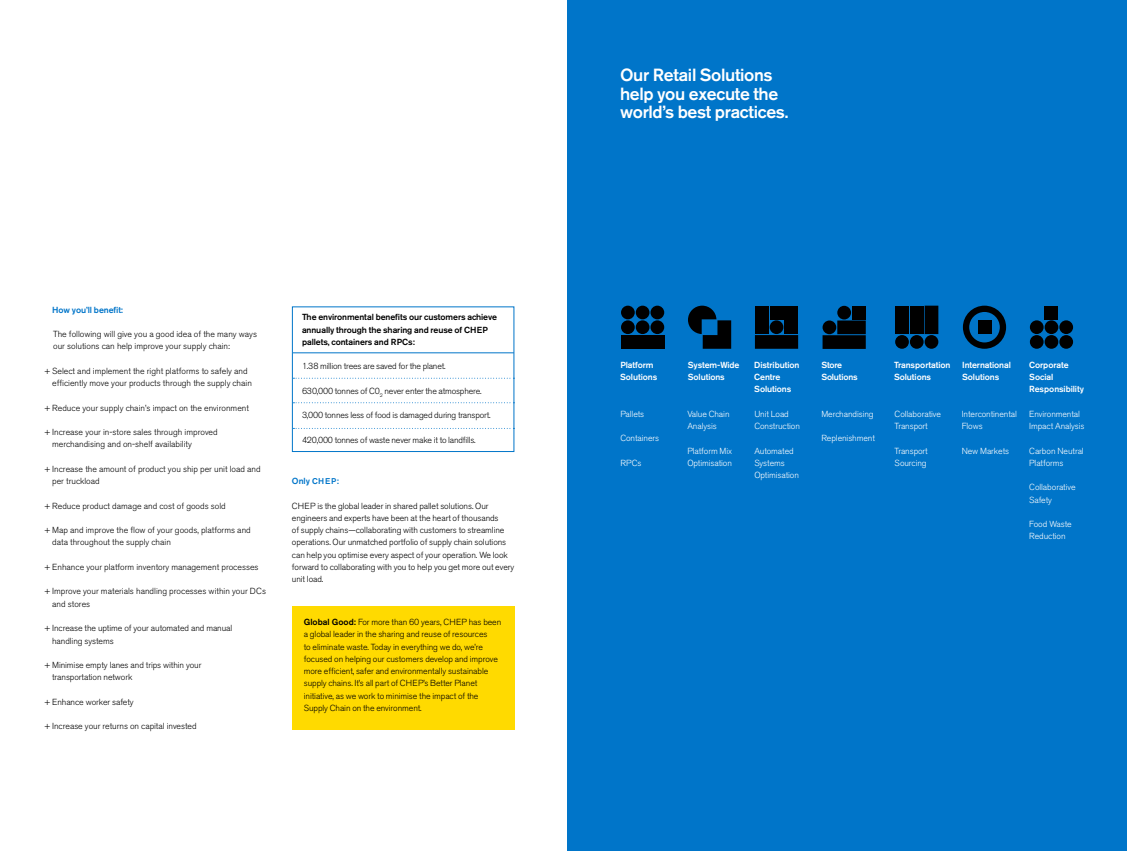
<style>
.page{position:relative;width:1127px;height:851px;background:#fff}
.page>*{position:absolute;margin:0;border:0;box-sizing:border-box;transform-origin:0 0}
.t1{font:500 17.5px/18.4px "Akzidenz Grotesk Pro";letter-spacing:-.02em;color:#fff}
.t2{font:300 8.75px/12.2px "Akzidenz Grotesk BE";color:#000}
.t3{font:300 8.75px/12.2px "Akzidenz Grotesk Pro";letter-spacing:-.01em;color:#000}
.t4{font:300 8.75px/12.2px "Akzidenz Grotesk Pro";letter-spacing:-.01em;color:#fff}
.t5{font:300 8.75px "Akzidenz Grotesk BE";letter-spacing:-.02em;color:#000}
.t6{font:500 8.75px/12.2px "Akzidenz Grotesk Pro";letter-spacing:-.01em;color:#fff}
.t7{font:500 8.75px/12.2px "Akzidenz Grotesk BE";letter-spacing:-.01em;color:#000}
.t8{font:500 8.75px "Akzidenz Grotesk BE";letter-spacing:-.01em;color:#0075c9}
.t9{font:500 8.75px "Akzidenz Grotesk Pro";color:#0075c9}
.s1{font-size:8.31px}
.s2{font-weight:500}
</style>
<div class="page">
<div style="left:567px;top:0;width:559px;height:850px;background:#0075c9"></div>
<div style="left:621px;top:335px;width:43px;height:14px;background:#000"></div>
<div style="left:621px;top:305px;width:13px;height:14px;background:#000;border-radius:50%"></div>
<div style="left:635px;top:305px;width:14px;height:14px;background:#000;border-radius:50%"></div>
<div style="left:650px;top:305px;width:14px;height:14px;background:#000;border-radius:50%"></div>
<div style="left:621px;top:320px;width:13px;height:14px;background:#000;border-radius:50%"></div>
<div style="left:635px;top:320px;width:14px;height:14px;background:#000;border-radius:50%"></div>
<div style="left:650px;top:320px;width:14px;height:14px;background:#000;border-radius:50%"></div>
<svg style="left:688px;top:305px;width:43px;height:44px"></svg>
<div style="left:754px;top:320px;width:14px;height:14px;background:#000"></div>
<div style="left:784px;top:320px;width:14px;height:14px;background:#000"></div>
<div style="left:754px;top:305px;width:14px;height:14px;background:#000"></div>
<div style="left:769px;top:305px;width:14px;height:14px;background:#000"></div>
<div style="left:784px;top:305px;width:14px;height:14px;background:#000"></div>
<svg style="left:754px;top:335px;width:44px;height:14px"></svg>
<div style="left:769px;top:320px;width:14px;height:14px;background:#000;border-radius:50%"></div>
<div style="left:894px;top:320px;width:14px;height:14px;background:#000"></div>
<svg style="left:924px;top:305px;width:14px;height:29px"></svg>
<div style="left:894px;top:335px;width:14px;height:14px;background:#000;border-radius:50%"></div>
<div style="left:909px;top:335px;width:14px;height:14px;background:#000;border-radius:50%"></div>
<div style="left:924px;top:335px;width:14px;height:14px;background:#000;border-radius:50%"></div>
<div style="left:909px;top:305px;width:14px;height:14px;background:#000"></div>
<div style="left:894px;top:305px;width:14px;height:14px;background:#000"></div>
<div style="left:909px;top:320px;width:14px;height:14px;background:#000"></div>
<svg style="left:962px;top:305px;width:43px;height:44px"></svg>
<div style="left:977px;top:320px;width:14px;height:14px;background:#000"></div>
<div style="left:1044px;top:305px;width:14px;height:14px;background:#000"></div>
<div style="left:1029px;top:335px;width:14px;height:14px;background:#000;border-radius:50%"></div>
<div style="left:1059px;top:320px;width:13px;height:14px;background:#000;border-radius:50%"></div>
<div style="left:1044px;top:320px;width:14px;height:14px;background:#000;border-radius:50%"></div>
<div style="left:1044px;top:335px;width:14px;height:14px;background:#000;border-radius:50%"></div>
<div style="left:1029px;top:320px;width:14px;height:14px;background:#000;border-radius:50%"></div>
<div style="left:1059px;top:335px;width:13px;height:14px;background:#000;border-radius:50%"></div>
<div style="left:851px;top:306px;width:14px;height:13px;background:#000"></div>
<div style="left:837px;top:306px;width:13px;height:13px;background:#000;border-radius:50%"></div>
<svg style="left:822px;top:320px;width:43px;height:29px"></svg>
<div style="left:822px;top:320px;width:14px;height:14px;background:#000;border-radius:50%"></div>
<div style="left:292px;top:606px;width:223px;height:123px;background:#ffda00"></div>
<div style="left:292px;top:306px;width:222px;height:146px;border:1px solid #0075c9"></div>
<hr style="left:293px;top:352px;width:220px;height:1px;background:#0075c9">
<svg style="left:293px;top:402px;width:221px;height:1px"></svg>
<svg style="left:293px;top:428px;width:221px;height:1px"></svg>
<svg style="left:293px;top:378px;width:221px;height:1px"></svg>
<p class="t8" style="left:52px;top:304px;width:72px">How you’ll benefit:</p>
<p class="t2" style="left:53px;top:328px;width:205px">The following will give you a good idea of the many ways our solutions can help improve your supply chain:</p>
<p class="t2" style="left:52px;top:365px;width:201px;text-indent:-8px">+ Select and implement the right platforms to safely and efficiently move your products through the supply chain</p>
<p class="t2" style="left:44px;top:401px;width:206px">+ Reduce your supply chain’s impact on the environment</p>
<p class="t2" style="left:52px;top:426px;width:167px;text-indent:-8px">+ Increase your in-store sales through improved merchandising and on-shelf availability</p>
<p class="t2" style="left:52px;top:463px;width:210px;text-indent:-8px">+ Increase the amount of product you ship per unit load and per truckload</p>
<p class="t2" style="left:44px;top:499px;width:183px">+ Reduce product damage and cost of goods sold</p>
<p class="t2" style="left:52px;top:524px;width:200px;text-indent:-8px">+ Map and improve the flow of your goods, platforms and data throughout the supply chain</p>
<p class="t2" style="left:44px;top:561px;width:216px">+ Enhance your platform inventory management processes</p>
<p class="t2" style="left:52px;top:585px;width:215px;text-indent:-8px">+ Improve your materials handling processes within your DCs and stores</p>
<p class="t2" style="left:52px;top:622px;width:182px;text-indent:-8px">+ Increase the uptime of your automated and manual handling systems</p>
<p class="t2" style="left:52px;top:659px;width:151px;text-indent:-8px">+ Minimise empty lanes and trips within your transportation network</p>
<p class="t2" style="left:44px;top:695px;width:91px">+ Enhance worker safety</p>
<p class="t2" style="left:44px;top:720px;width:154px">+ Increase your returns on capital invested</p>
<p class="t7" style="left:302px;top:311px;width:197px">The environmental benefits our customers achieve annually through the sharing and reuse of CHEP pallets, containers and RPCs:</p>
<p class="t5" style="left:302px;top:361px;width:145px">1.38 million trees are saved for the planet.</p>
<p class="t5" style="left:302px;top:386px;width:181px">630,000 tonnes of C0<sub>2</sub> never enter the atmosphere.</p>
<p class="t5" style="left:302px;top:410px;width:190px">3,000 tonnes less of food is damaged during transport.</p>
<p class="t5" style="left:302px;top:435px;width:175px">420,000 tonnes of waste never make it to landfills.</p>
<p class="t9" style="left:292px;top:475px;width:48px">Only <span class="s1">CHEP</span>:</p>
<p class="t3" style="left:292px;top:499px;width:224px">CHEP is the global leader in shared pallet solutions. Our engineers and experts have been at the heart of thousands<br>of supply chains—collaborating with customers to streamline operations. Our unmatched portfolio of supply chain solutions can help you optimise every aspect of your operation. We look forward to collaborating with you to help you get more out every unit load.</p>
<p class="t3" style="left:304px;top:616px;width:199px"><span class="s2">Global Good:</span> For more than 60 years, CHEP has been a global leader in the sharing and reuse of resources<br>to eliminate waste. Today in everything we do, we’re focused on helping our customers develop and improve more efficient, safer and environmentally sustainable supply chains. It’s all part of CHEP’s Better Planet initiative, as we work to minimise the impact of the Supply Chain on the environment.</p>
<h1 class="t1" style="left:620px;top:66px;width:170px">Our Retail Solutions help you execute the world’s best practices.</h1>
<p class="t6" style="left:620px;top:358px;width:39px">Platform<br>Solutions</p>
<p class="t6" style="left:687px;top:358px;width:53px">System-Wide<br>Solutions</p>
<p class="t6" style="left:754px;top:358px;width:47px">Distribution<br>Centre<br>Solutions</p>
<p class="t6" style="left:821px;top:358px;width:38px">Store<br>Solutions</p>
<p class="t6" style="left:893px;top:358px;width:58px">Transportation<br>Solutions</p>
<p class="t4" style="left:620px;top:407px;width:25px">Pallets</p>
<p class="t4" style="left:620px;top:432px;width:40px">Containers</p>
<p class="t4" style="left:620px;top:456px;width:23px">RPCs</p>
<p class="t4" style="left:687px;top:407px;width:44px">Value Chain<br>Analysis</p>
<p class="t4" style="left:687px;top:444px;width:46px">Platform Mix<br>Optimisation</p>
<p class="t4" style="left:894px;top:407px;width:48px">Collaborative<br>Transport</p>
<p class="t4" style="left:894px;top:444px;width:35px">Transport<br>Sourcing</p>
<p class="t4" style="left:754px;top:407px;width:47px">Unit Load<br>Construction</p>
<p class="t4" style="left:754px;top:444px;width:46px">Automated<br>Systems<br>Optimisation</p>
<p class="t4" style="left:821px;top:407px;width:54px">Merchandising</p>
<p class="t4" style="left:821px;top:432px;width:55px">Replenishment</p>
<p class="t6" style="left:961px;top:358px;width:50px">International<br>Solutions</p>
<p class="t6" style="left:1028px;top:358px;width:56px">Corporate<br>Social<br>Responsibility</p>
<p class="t4" style="left:1028px;top:407px;width:57px">Environmental<br>Impact Analysis</p>
<p class="t4" style="left:1028px;top:444px;width:56px">Carbon Neutral<br>Platforms</p>
<p class="t4" style="left:1028px;top:481px;width:48px">Collaborative<br>Safety</p>
<p class="t4" style="left:1028px;top:518px;width:44px">Food Waste<br>Reduction</p>
<p class="t4" style="left:961px;top:407px;width:57px">Intercontinental<br>Flows</p>
<p class="t4" style="left:961px;top:444px;width:49px">New Markets</p>
</div>
